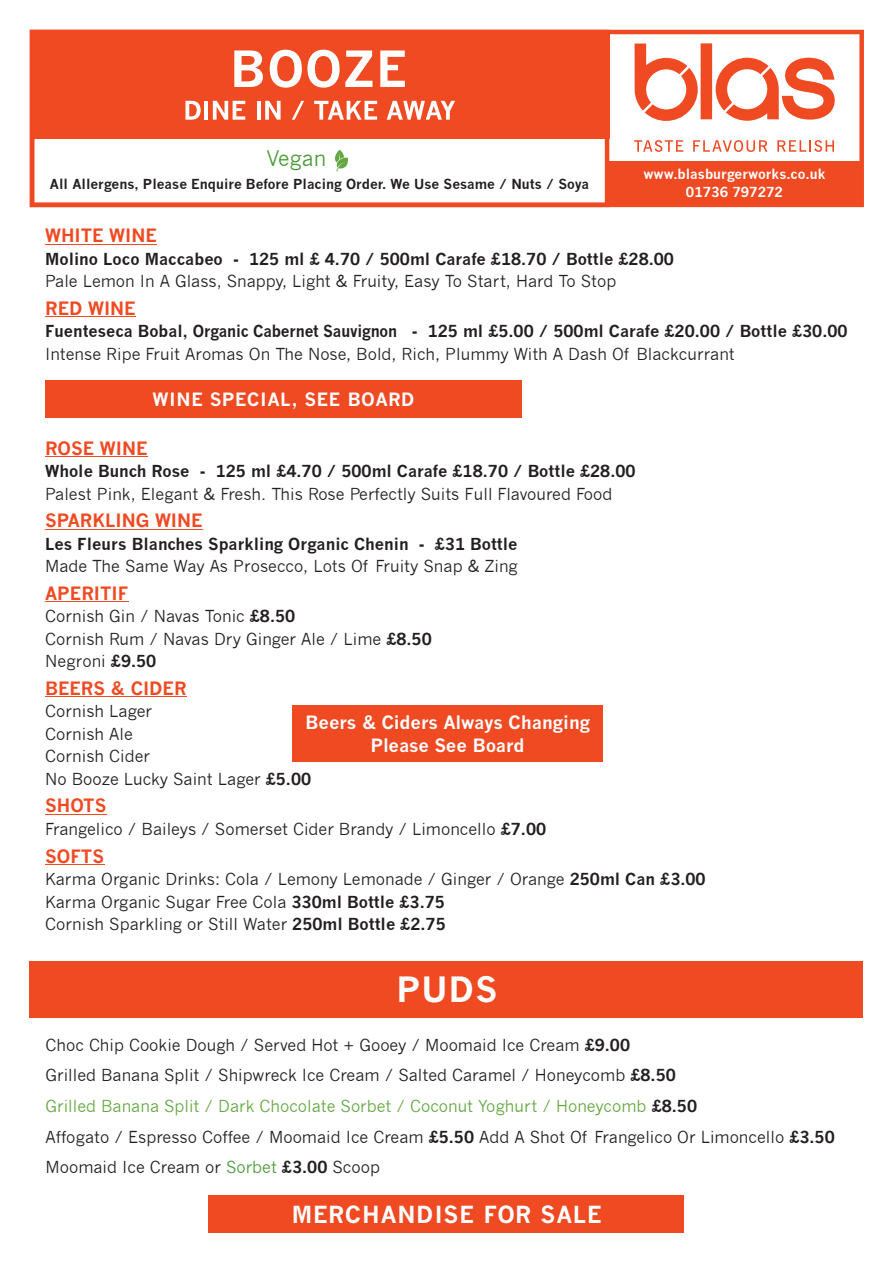
<style>
.page{position:relative;width:894px;height:1263px;background:#fff}
.page>*{position:absolute;margin:0;border:0;box-sizing:border-box;transform-origin:0 0}
.t1{font:700 34.2px "M News Gothic";color:#fff}
.t2{font:700 23.1px "M News Gothic";letter-spacing:.045em;color:#fff}
.t3{font:21px "News Gothic";letter-spacing:.005em;color:#4a9b38}
.t4{font:700 18px "News Gothic";color:#f04a23}
.t5{font:700 18px/23.4px "M News Gothic";letter-spacing:-.01em;color:#fff;text-align:center}
.t6{font:700 18px "M News Gothic";letter-spacing:.045em;color:#fff}
.t7{font:16.2px/22.5px "News Gothic";color:#231f20}
.t8{font:700 16.2px "News Gothic";color:#231f20}
.t9{font:700 13.5px "News Gothic";color:#231f20}
.t10{font:700 13.5px/18.3px "News Gothic";color:#fff;text-align:center}
.s1{font-weight:700;color:#fff}
.s2{font-weight:700}
.s3{color:#65a743}
.s4{color:#4a9b38}
</style>
<div class="page">
<div style="left:30px;top:961px;width:832px;height:56px;background:#f04a23"></div>
<div style="left:208px;top:1195px;width:476px;height:38px;background:#f04a23"></div>
<svg style="left:30px;top:30px;width:833px;height:177px;fill:#f04a23"></svg>
<div style="left:700px;top:43px;width:11px;height:76px;background:#f04a23"></div>
<svg style="left:634px;top:44px;width:63px;height:77px"></svg>
<svg style="left:715px;top:58px;width:119px;height:63px"></svg>
<svg style="left:634px;top:140px;width:49px;height:12px"></svg>
<svg style="left:693px;top:140px;width:74px;height:12px"></svg>
<svg style="left:777px;top:140px;width:56px;height:12px"></svg>
<svg style="left:185px;top:101px;width:15px;height:19px"></svg>
<hr style="left:204px;top:101px;width:4px;height:19px;background:#fff">
<svg style="left:213px;top:101px;width:32px;height:19px"></svg>
<hr style="left:257px;top:101px;width:3px;height:19px;background:#fff">
<svg style="left:265px;top:101px;width:15px;height:19px"></svg>
<svg style="left:292px;top:101px;width:12px;height:19px"></svg>
<svg style="left:314px;top:101px;width:63px;height:19px"></svg>
<svg style="left:386px;top:101px;width:69px;height:19px"></svg>
<svg style="left:334px;top:150px;width:14px;height:21px"></svg>
<svg style="left:234px;top:50px;width:29px;height:37px"></svg>
<svg style="left:269px;top:50px;width:70px;height:38px"></svg>
<svg style="left:345px;top:50px;width:27px;height:37px"></svg>
<svg style="left:380px;top:50px;width:24px;height:37px"></svg>
<div style="left:45px;top:380px;width:476px;height:38px;background:#f04a23"></div>
<div style="left:292px;top:706px;width:310px;height:56px;background:#f04a23"></div>
<hr style="left:45px;top:244px;width:112px;height:1px;background:#f04a23">
<hr style="left:45px;top:316px;width:91px;height:1px;background:#f04a23">
<hr style="left:45px;top:456px;width:102px;height:1px;background:#f04a23">
<hr style="left:45px;top:529px;width:157px;height:1px;background:#f04a23">
<hr style="left:45px;top:601px;width:83px;height:1px;background:#f04a23">
<hr style="left:45px;top:696px;width:141px;height:1px;background:#f04a23">
<hr style="left:45px;top:814px;width:61px;height:1px;background:#f04a23">
<hr style="left:45px;top:864px;width:59px;height:1px;background:#f04a23">
<p class="t3" style="left:266px;top:151px;width:88px">Vegan <span class="s1">.</span></p>
<p class="t9" style="left:50px;top:178px;width:540px">All Allergens, Please Enquire Before Placing Order. We Use Sesame / Nuts / Soya</p>
<p class="t10" style="left:643px;top:166px;width:183px">www.blasburgerworks.co.uk<br>01736 797272</p>
<p class="t4" style="left:45px;top:228px;width:113px">WHITE WINE</p>
<p class="t8" style="left:45px;top:252px;width:630px">Molino Loco Maccabeo - 125 ml £ 4.70 / 500ml Carafe £18.70 / Bottle £28.00</p>
<p class="t7" style="left:45px;top:271px;width:572px">Pale Lemon In A Glass, Snappy, Light &amp; Fruity, Easy To Start, Hard To Stop</p>
<p class="t4" style="left:45px;top:301px;width:92px">RED WINE</p>
<p class="t8" style="left:45px;top:325px;width:803px">Fuenteseca Bobal, Organic Cabernet Sauvignon - 125 ml £5.00 / 500ml Carafe £20.00 / Bottle £30.00</p>
<p class="t7" style="left:45px;top:344px;width:691px">Intense Ripe Fruit Aromas On The Nose, Bold, Rich, Plummy With A Dash Of Blackcurrant</p>
<p class="t6" style="left:152px;top:392px;width:263px">WINE SPECIAL, SEE BOARD</p>
<p class="t4" style="left:45px;top:441px;width:104px">ROSE WINE</p>
<p class="t8" style="left:45px;top:465px;width:592px">Whole Bunch Rose - 125 ml £4.70 / 500ml Carafe £18.70 / Bottle £28.00</p>
<p class="t7" style="left:45px;top:484px;width:568px">Palest Pink, Elegant &amp; Fresh. This Rose Perfectly Suits Full Flavoured Food</p>
<p class="t4" style="left:45px;top:514px;width:159px">SPARKLING WINE</p>
<p class="t8" style="left:45px;top:537px;width:473px">Les Fleurs Blanches Sparkling Organic Chenin - £31 Bottle</p>
<p class="t7" style="left:45px;top:557px;width:474px">Made The Same Way As Prosecco, Lots Of Fruity Snap &amp; Zing</p>
<p class="t4" style="left:45px;top:586px;width:85px">APERITIF</p>
<p class="t7" style="left:45px;top:607px;width:388px">Cornish Gin / Navas Tonic <span class="s2">£8.50<br></span>Cornish Rum / Navas Dry Ginger Ale / Lime <span class="s2">£8.50<br></span>Negroni <span class="s2">£9.50</span></p>
<p class="t4" style="left:45px;top:681px;width:143px">BEERS &amp; CIDER</p>
<p class="t7" style="left:45px;top:702px;width:267px">Cornish Lager<br>Cornish Ale<br>Cornish Cider<br>No Booze Lucky Saint Lager <span class="s2">£5.00</span></p>
<p class="t4" style="left:45px;top:799px;width:63px">SHOTS</p>
<p class="t7" style="left:45px;top:819px;width:502px">Frangelico / Baileys / Somerset Cider Brandy / Limoncello <span class="s2">£7.00</span></p>
<p class="t4" style="left:45px;top:849px;width:61px">SOFTS</p>
<p class="t7" style="left:45px;top:869px;width:661px">Karma Organic Drinks: Cola / Lemony Lemonade / Ginger / Orange <span class="s2">250ml Can £3.00<br></span>Karma Organic Sugar Free Cola <span class="s2">330ml Bottle £3.75<br></span>Cornish Sparkling or Still Water <span class="s2">250ml Bottle £2.75</span></p>
<p class="t5" style="left:305px;top:712px;width:286px">Beers &amp; Ciders Always Changing<br>Please See Board</p>
<h1 class="t1" style="left:396px;top:976px;width:102px">PUDS</h1>
<p class="t7" style="left:45px;top:1031px;width:790px;line-height:30.8px">Choc Chip Cookie Dough / Served Hot + Gooey / Moomaid Ice Cream <span class="s2">£9.00<br></span>Grilled Banana Split / Shipwreck Ice Cream / Salted Caramel / Honeycomb <span class="s2">£8.50<br></span><span class="s3">Grilled Banana Split / Dark Chocolate Sorbet / Coconut Yoghurt / Honeycomb</span> <span class="s2">£8.50<br></span>Affogato / Espresso Coffee / Moomaid Ice Cream <span class="s2">£5.50</span> Add A Shot Of Frangelico Or Limoncello <span class="s2">£3.50<br></span>Moomaid Ice Cream or <span class="s4">Sorbet</span> <span class="s2">£3.00</span> Scoop</p>
<h2 class="t2" style="left:291px;top:1205px;width:311px">MERCHANDISE FOR SALE</h2>
</div>
